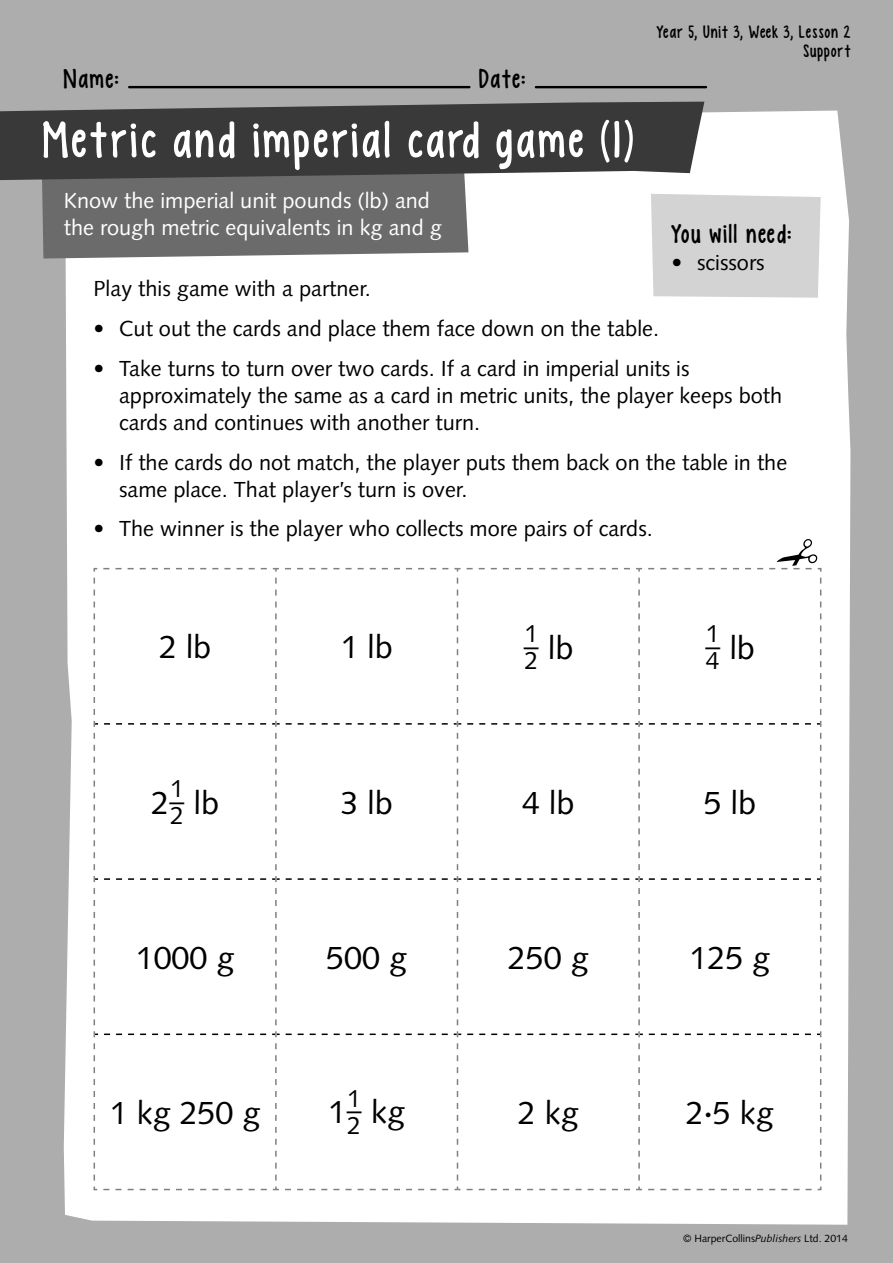
<style>
.page{position:relative;width:893px;height:1263px;background:#adadad}
.page>*{position:absolute;margin:0;border:0;box-sizing:border-box;transform-origin:0 0}
.t1{font:51.75px "KG Empireof Dirt";letter-spacing:.055em;color:#fff}
.t2{font:32.25px "Syntax LT Std";color:#000}
.t3{font:27px "KG Empireof Dirt";letter-spacing:.055em;color:#000}
.t4{font:24.75px "Syntax LT Std";color:#000}
.t5{font:24.75px "Syntax LT Std";color:#000;scale:1.2 1}
.t6{font:21.75px/27px "Syntax LT Std";color:#000}
.t7{font:21.75px/27px "Syntax LT Std";color:#fff}
.t8{font:18px/19.5px "KG Empireof Dirt";letter-spacing:.04em;color:#000;text-align:right}
.t9{font:10.5px "Syntax LT Std";color:#000}
.s1{font-weight:700}
.s2{font-style:italic}
</style>
<div class="page">
<div style="left:64px;top:111px;width:786px;height:1114px;background:#fff"></div>
<div style="left:42px;top:180px;width:426px;height:78px;background:#6b6b6b"></div>
<hr style="left:129px;top:86px;width:340px;height:2px;background:#000">
<hr style="left:536px;top:86px;width:170px;height:2px;background:#000">
<hr style="left:458px;top:723px;width:180px;height:2px;background:#fff">
<hr style="left:640px;top:723px;width:180px;height:2px;background:#fff">
<hr style="left:95px;top:878px;width:180px;height:2px;background:#fff">
<hr style="left:277px;top:878px;width:180px;height:2px;background:#fff">
<hr style="left:458px;top:878px;width:180px;height:2px;background:#fff">
<hr style="left:640px;top:878px;width:180px;height:2px;background:#fff">
<div style="left:93px;top:567px;width:366px;height:158px;background:#fff"></div>
<hr style="left:275px;top:569px;width:2px;height:155px;background:#fff">
<hr style="left:457px;top:568px;width:182px;height:1px;background:#fff">
<hr style="left:457px;top:569px;width:1px;height:155px;background:#fff">
<hr style="left:638px;top:569px;width:2px;height:155px;background:#fff">
<hr style="left:820px;top:569px;width:1px;height:155px;background:#fff">
<hr style="left:94px;top:724px;width:1px;height:155px;background:#fff">
<hr style="left:275px;top:724px;width:2px;height:155px;background:#fff">
<hr style="left:457px;top:724px;width:1px;height:155px;background:#fff">
<hr style="left:638px;top:724px;width:2px;height:155px;background:#fff">
<hr style="left:820px;top:724px;width:1px;height:155px;background:#fff">
<hr style="left:94px;top:879px;width:1px;height:155px;background:#fff">
<hr style="left:275px;top:879px;width:2px;height:155px;background:#fff">
<hr style="left:457px;top:879px;width:1px;height:155px;background:#fff">
<hr style="left:638px;top:879px;width:2px;height:155px;background:#fff">
<hr style="left:820px;top:879px;width:1px;height:155px;background:#fff">
<div style="left:93px;top:567px;width:186px;height:148px;background:#fff"></div>
<div style="left:285px;top:568px;width:175px;height:147px;background:#fff"></div>
<svg style="left:94px;top:721px;width:4px;height:149px"></svg>
<div style="left:104px;top:721px;width:176px;height:149px;background:#fff"></div>
<div style="left:286px;top:721px;width:175px;height:149px;background:#fff"></div>
<div style="left:467px;top:721px;width:176px;height:149px;background:#fff"></div>
<div style="left:649px;top:721px;width:172px;height:149px;background:#fff"></div>
<svg style="left:94px;top:876px;width:4px;height:149px"></svg>
<div style="left:104px;top:876px;width:176px;height:149px;background:#fff"></div>
<div style="left:286px;top:876px;width:175px;height:149px;background:#fff"></div>
<div style="left:467px;top:876px;width:176px;height:149px;background:#fff"></div>
<div style="left:649px;top:876px;width:172px;height:149px;background:#fff"></div>
<div style="left:93px;top:1031px;width:729px;height:160px;background:#fff"></div>
<svg style="left:0;top:102px;width:704px;height:78px;background:#484848"></svg>
<div style="left:651px;top:194px;width:170px;height:104px;background:#d3d3d3"></div>
<div style="left:467px;top:539px;width:355px;height:176px;background:#fff"></div>
<p class="t3" style="left:64px;top:64px;width:57px">Name:</p>
<p class="t3" style="left:479px;top:64px;width:48px">Date:</p>
<h1 class="t1" style="left:43px;top:111px;width:593px">Metric and imperial card game (1)</h1>
<p class="t7" style="left:64px;top:189px;width:380px">Know the imperial unit pounds (lb) and the rough metric equivalents in kg and g</p>
<p class="t8" style="left:657px;top:22px;width:195px">Year 5, Unit 3, Week 3, Lesson 2<br>Support</p>
<p class="t3" style="left:672px;top:219px;width:122px">You will need:</p>
<p class="t6" style="left:672px;top:251px;width:95px">• scissors</p>
<p class="t6" style="left:94px;top:277px;width:279px">Play this game with a partner.</p>
<p class="t6" style="left:94px;top:317px;width:567px">• Cut out the cards and place them face down on the table.</p>
<p class="t6" style="left:119px;top:357px;width:665px;text-indent:-26px">• Take turns to turn over two cards. If a card in imperial units is approximately the same as a card in metric units, the player keeps both cards and continues with another turn.</p>
<p class="t6" style="left:119px;top:450px;width:670px;text-indent:-26px">• If the cards do not match, the player puts them back on the table in the same place. That player’s turn is over.</p>
<p class="t6" style="left:94px;top:517px;width:561px">• The winner is the player who collects more pairs of cards.</p>
<h2 class="t2" style="left:159px;top:634px;width:53px">2 lb</h2>
<h2 class="t2" style="left:341px;top:634px;width:53px">1 lb</h2>
<p class="t4" style="left:524px;top:624px;width:15px">1</p>
<p class="t5" style="left:524px;top:636px;width:14px">–</p>
<h2 class="t2" style="left:524px;top:635px;width:50px"><sub>2</sub> lb</h2>
<p class="t4" style="left:706px;top:624px;width:15px">1</p>
<p class="t5" style="left:705px;top:636px;width:14px">–</p>
<h2 class="t2" style="left:706px;top:635px;width:50px"><sub>4</sub> lb</h2>
<p class="t4" style="left:170px;top:779px;width:15px">1</p>
<p class="t5" style="left:170px;top:791px;width:14px">–</p>
<h2 class="t2" style="left:151px;top:790px;width:69px">2<sub>2</sub> lb</h2>
<h2 class="t2" style="left:341px;top:789px;width:53px">3 lb</h2>
<h2 class="t2" style="left:522px;top:789px;width:53px">4 lb</h2>
<h2 class="t2" style="left:704px;top:789px;width:53px">5 lb</h2>
<h2 class="t2" style="left:136px;top:945px;width:100px">1000 g</h2>
<h2 class="t2" style="left:326px;top:945px;width:82px">500 g</h2>
<h2 class="t2" style="left:508px;top:945px;width:82px">250 g</h2>
<h2 class="t2" style="left:689px;top:945px;width:82px">125 g</h2>
<p class="t4" style="left:347px;top:1088px;width:15px">1</p>
<p class="t5" style="left:347px;top:1101px;width:14px">–</p>
<h2 class="t2" style="left:518px;top:1100px;width:62px">2 kg</h2>
<h2 class="t2" style="left:686px;top:1100px;width:89px">2<span class="s1">∙</span>5 kg</h2>
<h2 class="t2" style="left:110px;top:1100px;width:152px">1 kg 250 g</h2>
<h2 class="t2" style="left:328px;top:1099px;width:78px">1<sub>2</sub> kg</h2>
<p class="t9" style="left:683px;top:1234px;width:166px">© HarperCollins<span class="s2">Publishers</span> Ltd. 2014</p>
</div>
